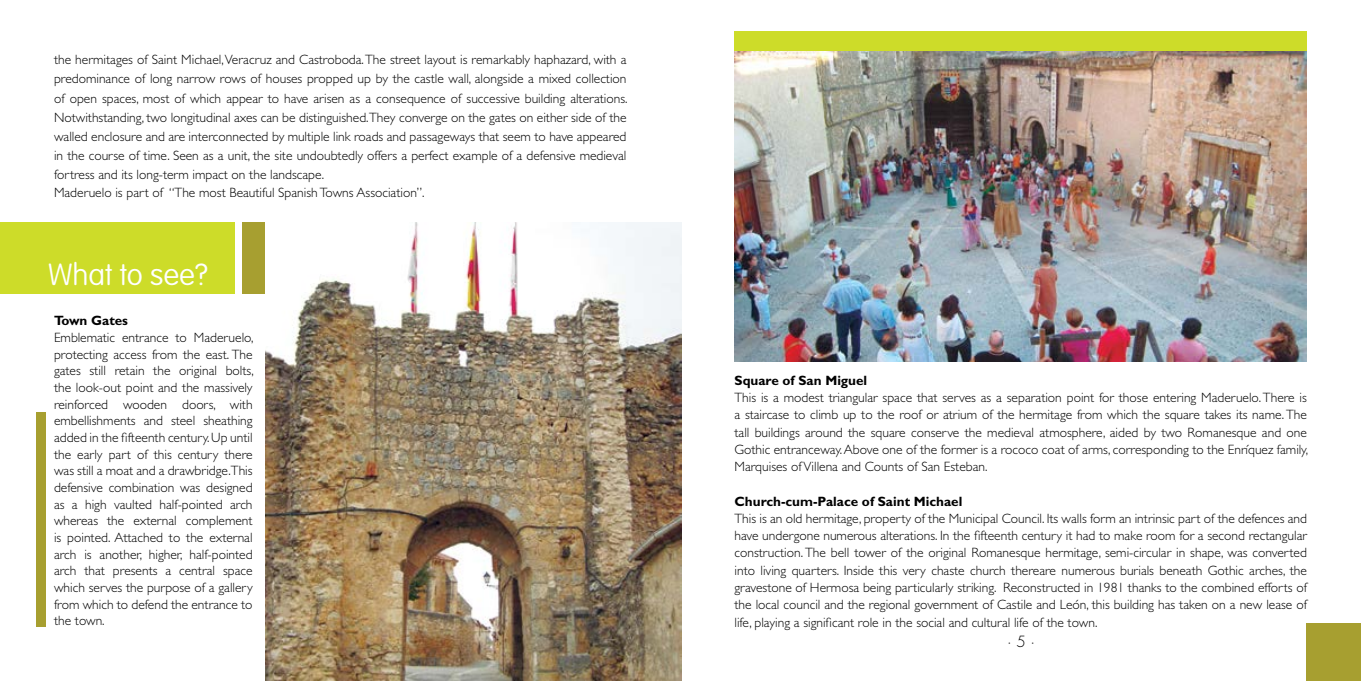
<style>
.page{position:relative;width:1361px;height:681px;background:#fff}
.page>*{position:absolute;margin:0;border:0;box-sizing:border-box;transform-origin:0 0}
.t1{font:100 30px "VAG Rounded";color:#fff}
.t2{font:300 15px "Futura";color:#000}
.t3{font:300 13.5px/16.6px "Gill Sans";color:#000;text-align:justify}
.t4{font:700 13.5px "Gill Sans";color:#000}
</style>
<div class="page">
<img style="left:265px;top:222px;width:416px;height:458px">
<div style="left:242px;top:222px;width:23px;height:71px;background:#a79f30"></div>
<div style="left:0;top:223px;width:235px;height:71px;background:#cddc29"></div>
<div style="left:36px;top:412px;width:9px;height:214px;background:#a79f30"></div>
<div style="left:1307px;top:623px;width:54px;height:57px;background:#a79f30"></div>
<div style="left:734px;top:31px;width:573px;height:20px;background:#cddc29"></div>
<img style="left:734px;top:51px;width:573px;height:310px">
<p class="t3" style="left:54px;top:50px;width:575px;line-height:19.2px">the hermitages of Saint Michael, Veracruz and Castroboda. The street layout is remarkably haphazard, with a predominance of long narrow rows of houses propped up by the castle wall, alongside a mixed collection of open spaces, most of which appear to have arisen as a consequence of successive building alterations.<br>Notwithstanding, two longitudinal axes can be distinguished.They converge on the gates on either side of the walled enclosure and are interconnected by multiple link roads and passageways that seem to have appeared in the course of time. Seen as a unit, the site undoubtedly offers a perfect example of a defensive medieval fortress and its long-term impact on the landscape.</p>
<p class="t3" style="left:54px;top:184px;width:372px">Maderuelo is part of “The most Beautiful Spanish Towns Association”.</p>
<h1 class="t1" style="left:48px;top:257px;width:161px">What to see?</h1>
<p class="t4" style="left:54px;top:313px;width:76px">Town Gates</p>
<p class="t3" style="left:54px;top:329px;width:201px">Emblematic entrance to Maderuelo, protecting access from the east. The gates still retain the original bolts, the look-out point and the massively reinforced wooden doors, with embellishments and steel sheathing added in the fifteenth century. Up until the early part of this century there was still a moat and a drawbridge.This defensive combination was designed as a high vaulted half-pointed arch whereas the external complement is pointed. Attached to the external arch is another, higher, half-pointed arch that presents a central space which serves the purpose of a gallery from which to defend the entrance to the town.</p>
<p class="t4" style="left:734px;top:372px;width:134px">Square of San Miguel</p>
<p class="t3" style="left:734px;top:389px;width:575px;line-height:17.2px">This is a modest triangular space that serves as a separation point for those entering Maderuelo. There is a staircase to climb up to the roof or atrium of the hermitage from which the square takes its name. The tall buildings around the square conserve the medieval atmosphere, aided by two Romanesque and one Gothic entranceway. Above one of the former is a rococo coat of arms, corresponding to the Enríquez family, Marquises of Villena and Counts of San Esteban.</p>
<p class="t4" style="left:734px;top:493px;width:229px">Church-cum-Palace of Saint Michael</p>
<p class="t3" style="left:734px;top:509px;width:574px;line-height:17.2px">This is an old hermitage, property of the Municipal Council. Its walls form an intrinsic part of the defences and have undergone numerous alterations. In the fifteenth century it had to make room for a second rectangular construction. The bell tower of the original Romanesque hermitage, semi-circular in shape, was converted into living quarters. Inside this very chaste church thereare numerous burials beneath Gothic arches, the gravestone of Hermosa being particularly striking. Reconstructed in 1981 thanks to the combined efforts of the local council and the regional government of Castile and León, this building has taken on a new lease of life, playing a significant role in the social and cultural life of the town.</p>
<p class="t2" style="left:1007px;top:632px;width:29px">· 5 ·</p>
</div>
